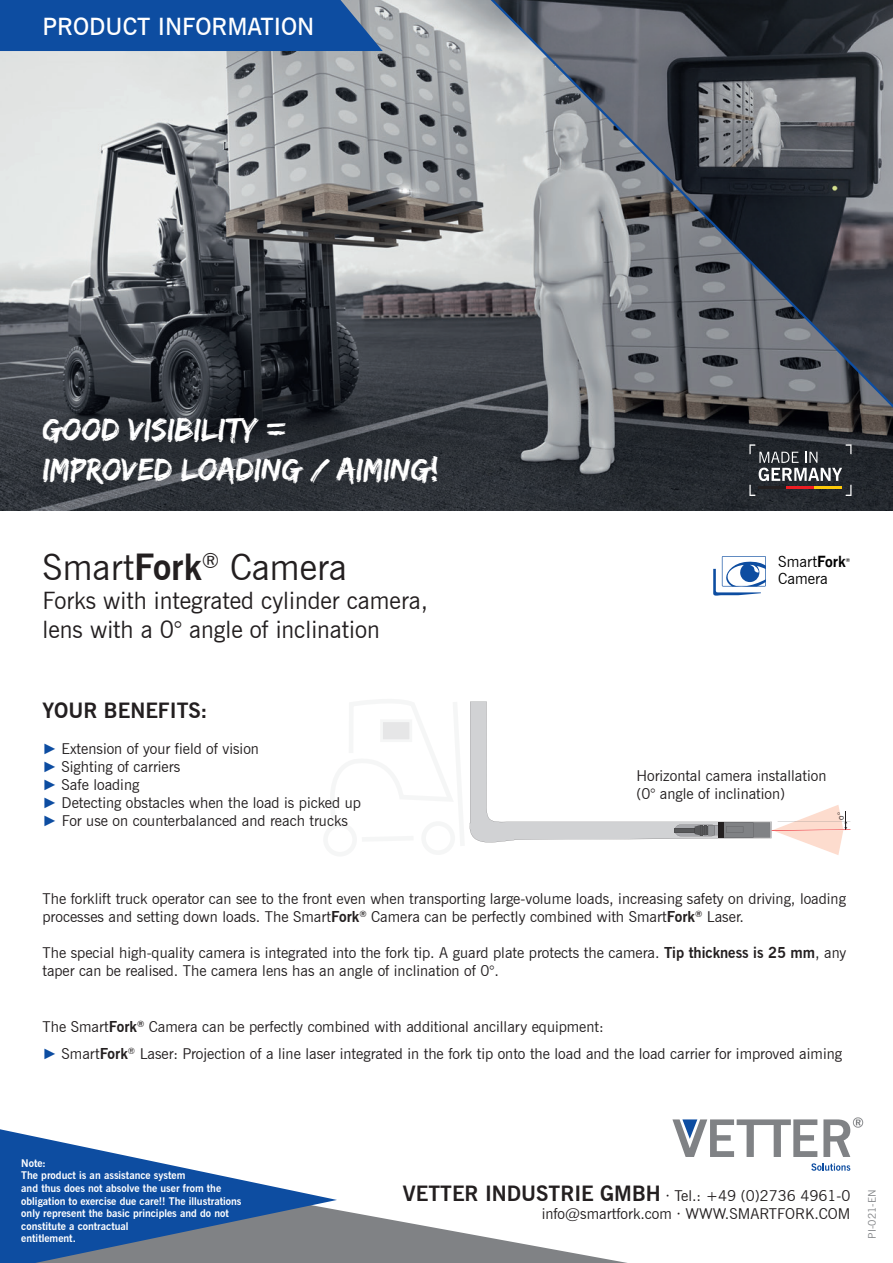
<style>
.page{position:relative;width:893px;height:1263px;background:#fff}
.page>*{position:absolute;margin:0;border:0;box-sizing:border-box;transform-origin:0 0}
.Einf__Abs{font:36px "News Gothic BT";color:#231f20}
.t1{font:33px "Edo Pro";color:#fff}
.Einf__Abs-2{font:24px "News Gothic BT";color:#231f20}
.t2{font:600 24px "News Gothic BT";color:#fff}
.Einf__Abs-3{font:700 21px "News Gothic BT";color:#231f20}
.t3{font:15.3px "News Gothic BT";color:#000001}
.Einf__Abs-4{font:15px/18px "News Gothic BT";color:#231f20}
.t4{font:700 10.5px/12.6px "News Gothic BT";color:#fff}
.t5{font:10.5px "News Gothic BT";color:#808285}
.t6{font:8.7px "News Gothic BT";color:#231f20}
.t7{font:5.4px "News Gothic Bd BT";color:#000001}
.s1{font-weight:700}
.s2{font-family:"Arial";font-weight:700;color:#0d4da1}
.s3{font-family:"News Gothic Bd BT"}
.s4{font-weight:700;font-size:21px}
</style>
<div class="page">
<svg style="left:337px;top:1151px;width:514px;height:112px"></svg>
<svg style="left:0;top:1129px;width:337px;height:134px;fill:#0d4da1"></svg>
<svg style="left:811px;top:1163px;width:39px;height:8px"></svg>
<svg style="left:823px;top:1117px;width:40px;height:40px"></svg>
<svg style="left:672px;top:1119px;width:145px;height:38px"></svg>
<img style="left:0;top:0;width:893px;height:510px">
<svg style="left:428px;top:0;width:465px;height:422px;background:#6b6e73"></svg>
<svg style="left:749px;top:444px;width:102px;height:52px;background:#45484d"></svg>
<hr style="left:759px;top:486px;width:27px;height:3px;background:#231f20">
<hr style="left:787px;top:486px;width:27px;height:3px;background:#ee1d23">
<hr style="left:815px;top:486px;width:27px;height:3px;background:#feca0a">
<div style="left:0;top:0;width:383px;height:51px;background:#0d4da1"></div>
<svg style="left:713px;top:556px;width:53px;height:40px"></svg>
<svg style="left:469px;top:701px;width:381px;height:154px"></svg>
<div style="left:380px;top:719px;width:32px;height:23px;background:#e6e6e7;border:3px solid #d1d2d4"></div>
<p class="t2" style="left:43px;top:12px;width:273px">PRODUCT INFORMATION</p>
<p class="t1" style="left:43px;top:410px;width:246px">GOOD VISIBILITY =</p>
<p class="t1" style="left:43px;top:450px;width:398px">IMPROVED LOADING / AIMING!</p>
<p class="Einf__Abs" style="left:43px;top:546px;width:306px">Smart<span class="s1">Fork</span><sup>®</sup> Camera</p>
<p class="Einf__Abs-2" style="left:43px;top:586px;width:387px">Forks with integrated cylinder camera,</p>
<p class="Einf__Abs-2" style="left:43px;top:615px;width:339px">lens with a 0° angle of inclination</p>
<p class="Einf__Abs-3" style="left:43px;top:697px;width:167px">YOUR BENEFITS:</p>
<p class="Einf__Abs-4" style="left:43px;top:739px;width:320px"><span class="s2">►</span> Extension of your field of vision<br><span class="s2">►</span> Sighting of carriers<br><span class="s2">►</span> Safe loading<br><span class="s2">►</span> Detecting obstacles when the load is picked up</p>
<p class="Einf__Abs-4" style="left:43px;top:811px;width:307px"><span class="s2">►</span> For use on counterbalanced and reach trucks</p>
<p class="t3" style="left:778px;top:552px;width:69px">Smart<span class="s3">Fork</span></p>
<p class="t7" style="left:846px;top:556px;width:6px">®</p>
<p class="t3" style="left:778px;top:569px;width:51px">Camera</p>
<p class="Einf__Abs-4" style="left:636px;top:767px;width:191px">Horizontal camera installation</p>
<p class="Einf__Abs-4" style="left:636px;top:785px;width:150px">(0° angle of inclination)</p>
<p class="t6" style="left:835px;top:820px;width:9px;rotate:-90deg">o°</p>
<p class="Einf__Abs-4" style="left:43px;top:890px;width:805px">The forklift truck operator can see to the front even when transporting large-volume loads, increasing safety on driving, loading processes and setting down loads. The Smart<span class="s1">Fork</span><sup>®</sup> Camera can be perfectly combined with Smart<span class="s1">Fork</span><sup>®</sup> Laser.</p>
<p class="Einf__Abs-4" style="left:43px;top:944px;width:805px">The special high-quality camera is integrated into the fork tip. A guard plate protects the camera. <span class="s1">Tip thickness is 25 mm</span>, any taper can be realised. The camera lens has an angle of inclination of 0°.</p>
<p class="Einf__Abs-4" style="left:43px;top:1017px;width:563px">The Smart<span class="s1">Fork</span><sup>®</sup> Camera can be perfectly combined with additional ancillary equipment:</p>
<p class="Einf__Abs-4" style="left:43px;top:1044px;width:801px"><span class="s2">►</span> Smart<span class="s1">Fork</span><sup>®</sup> Laser: Projection of a line laser integrated in the fork tip onto the load and the load carrier for improved aiming</p>
<p class="t4" style="left:21px;top:1157px;width:222px">Note:<br>The product is an assistance system<br>and thus does not absolve the user from the obligation to exercise due care!! The illustrations only represent the basic principles and do not constitute a contractual<br>entitlement.</p>
<p class="Einf__Abs-4" style="left:403px;top:1187px;width:449px;text-align:right"><span class="s4">VETTER INDUSTRIE GMBH</span> · Tel.: +49 (0)2736 4961-0 info@smartfork.com · WWW.SMARTFORK.COM</p>
<p class="t5" style="left:866px;top:1238px;width:50px;rotate:-90deg">PI-021-EN</p>
</div>
